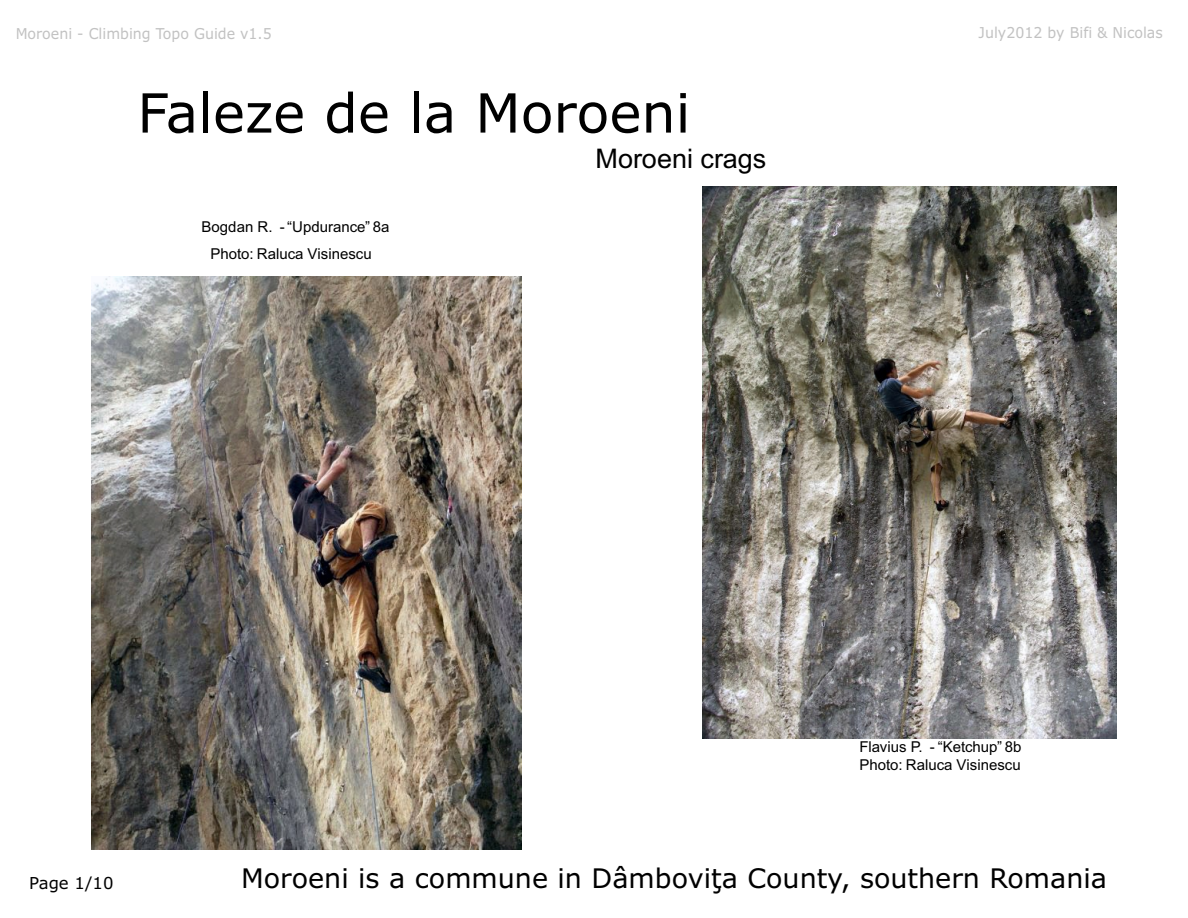
<style>
.page{position:relative;width:1188px;height:918px;background:#fff}
.page>*{position:absolute;margin:0;border:0;box-sizing:border-box;transform-origin:0 0}
.t1{font:54px "Verdana";color:#000}
.t2{font:27px "Verdana";color:#000}
.t3{font:27px "Arial";color:#000}
.t4{font:16.5px "Verdana";color:#000}
.t5{font:15px/26.4px "Arial";color:#000;text-align:center}
.t6{font:15px "Verdana";color:#c2c2c2;scale:.95 1}
</style>
<div class="page">
<img style="left:92px;top:277px;width:429px;height:573px">
<img style="left:702px;top:186px;width:414px;height:553px">
<p class="t6" style="left:16px;top:28px;width:271px">Moroeni - Climbing Topo Guide v1.5</p>
<p class="t6" style="left:979px;top:27px;width:195px">July2012 by Bifi &amp; Nicolas</p>
<h1 class="t1" style="left:137px;top:91px;width:555px">Faleze de la Moroeni</h1>
<p class="t5" style="left:201px;top:215px;width:190px">Bogdan R. - “Updurance” 8a<br>Photo: Raluca Visinescu</p>
<h2 class="t3" style="left:596px;top:149px;width:172px">Moroeni crags</h2>
<p class="t4" style="left:29px;top:876px;width:86px">Page 1/10</p>
<p class="t5" style="left:860px;top:740px;width:164px;line-height:18px;text-align:left">Flavius P. - “Ketchup” 8b<br>Photo: Raluca Visinescu</p>
<h2 class="t2" style="left:241px;top:867px;width:867px">Moroeni is a commune in Dâmboviţa County, southern Romania</h2>
</div>
